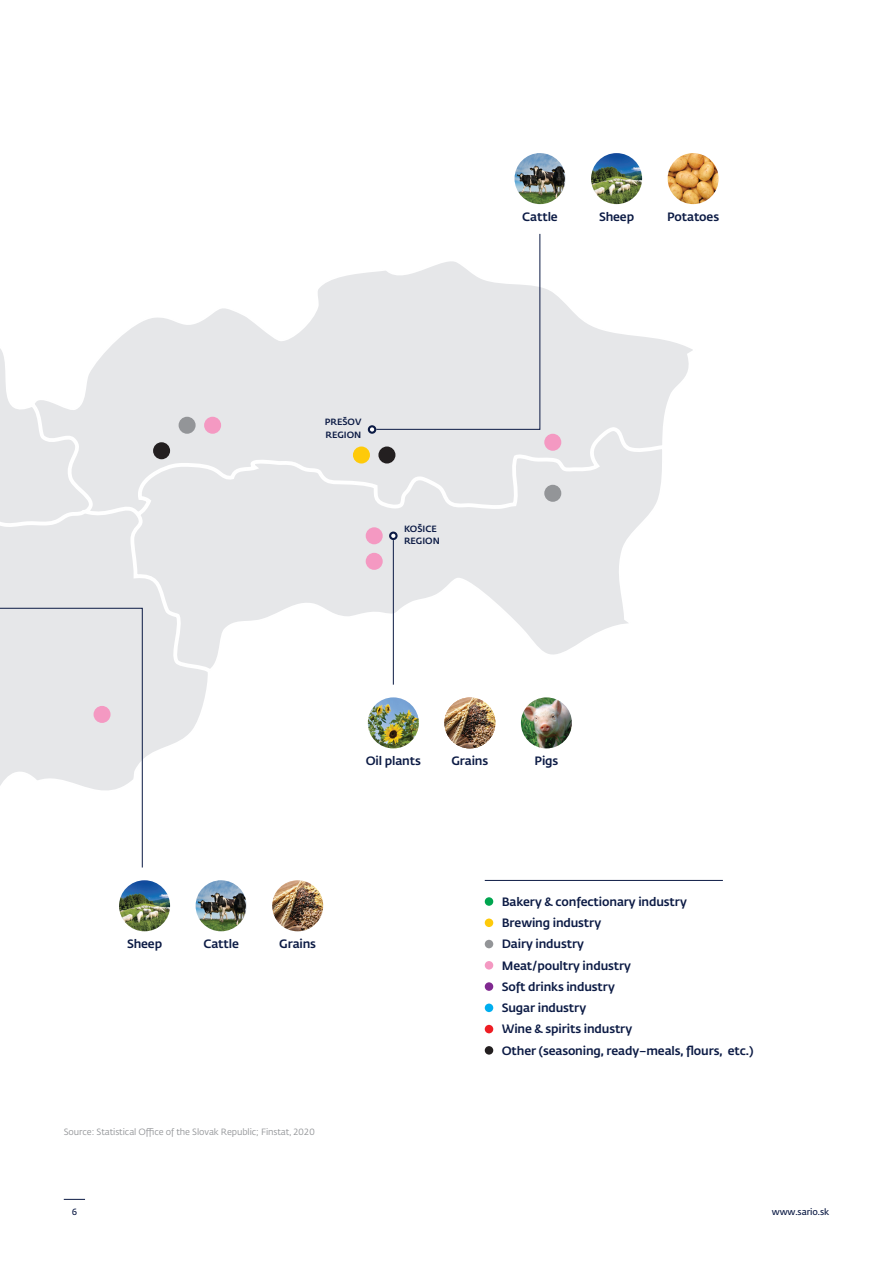
<style>
.page{position:relative;width:893px;height:1263px;background:#fff}
.page>*{position:absolute;margin:0;border:0;box-sizing:border-box;transform-origin:0 0}
.t1{font:500 12px/21.3px "Fedra Sans Pro";letter-spacing:-.01em;color:#0b1a44}
.t2{font:9px "Fedra Sans Pro";letter-spacing:-.01em;color:#939598}
.t3{font:500 9px/12.8px "Fedra Sans Pro";color:#0b1a44}
.t4{font:600 9px "Fedra Sans Pro";letter-spacing:-.01em;color:#0b1a44}
</style>
<div class="page">
<img style="left:444px;top:697px;width:51px;height:51px;border-radius:25px">
<img style="left:272px;top:880px;width:51px;height:51px;border-radius:26px">
<img style="left:668px;top:153px;width:51px;height:51px;border-radius:26px">
<img style="left:514px;top:153px;width:52px;height:51px;border-radius:26px">
<hr style="left:485px;top:880px;width:238px;height:1px;background:#0b1a44">
<svg style="left:64px;top:1199px;width:21px;height:1px"></svg>
<svg style="left:211px;top:516px;width:436px;height:157px"></svg>
<svg style="left:143px;top:258px;width:550px;height:258px"></svg>
<svg style="left:143px;top:507px;width:68px;height:252px;background:#e9e9eb"></svg>
<div style="left:389px;top:531px;width:9px;height:9px;border:2px solid #0b1a44;border-radius:50%"></div>
<div style="left:204px;top:417px;width:17px;height:17px;background:#f499c2;border-radius:50%"></div>
<div style="left:544px;top:434px;width:17px;height:17px;background:#f499c2;border-radius:50%"></div>
<div style="left:179px;top:417px;width:17px;height:17px;background:#939598;border-radius:50%"></div>
<div style="left:544px;top:485px;width:17px;height:17px;background:#939598;border-radius:50%"></div>
<div style="left:353px;top:446px;width:17px;height:17px;background:#feca0a;border-radius:50%"></div>
<div style="left:378px;top:446px;width:17px;height:17px;background:#231f20;border-radius:50%"></div>
<div style="left:153px;top:442px;width:17px;height:17px;background:#231f20;border-radius:50%"></div>
<div style="left:369px;top:426px;width:6px;height:7px;background:#fff;border-radius:50%"></div>
<div style="left:368px;top:425px;width:8px;height:9px;border:2px solid #0b1a44;border-radius:50%"></div>
<div style="left:485px;top:897px;width:8px;height:9px;background:#00a54f;border-radius:50%"></div>
<div style="left:485px;top:918px;width:8px;height:9px;background:#feca0a;border-radius:50%"></div>
<div style="left:485px;top:940px;width:8px;height:8px;background:#939598;border-radius:50%"></div>
<div style="left:485px;top:961px;width:8px;height:8px;background:#f499c2;border-radius:50%"></div>
<div style="left:485px;top:1046px;width:8px;height:8px;background:#231f20;border-radius:50%"></div>
<div style="left:485px;top:982px;width:8px;height:9px;background:#802990;border-radius:50%"></div>
<div style="left:485px;top:1003px;width:8px;height:9px;background:#00aeef;border-radius:50%"></div>
<div style="left:485px;top:1025px;width:8px;height:8px;background:#ee1d23;border-radius:50%"></div>
<img style="left:119px;top:880px;width:51px;height:51px;border-radius:26px">
<img style="left:196px;top:880px;width:51px;height:51px;border-radius:26px">
<svg style="left:0;top:321px;width:143px;height:547px"></svg>
<img style="left:591px;top:153px;width:51px;height:51px;border-radius:26px">
<img style="left:368px;top:697px;width:51px;height:51px;border-radius:26px">
<hr style="left:393px;top:540px;width:1px;height:145px;background:#0b1a44">
<svg style="left:376px;top:234px;width:164px;height:196px"></svg>
<div style="left:366px;top:527px;width:17px;height:17px;background:#f499c2;border-radius:50%"></div>
<div style="left:366px;top:553px;width:17px;height:17px;background:#f499c2;border-radius:50%"></div>
<img style="left:521px;top:697px;width:51px;height:51px;border-radius:26px">
<p class="t3" style="left:325px;top:415px;width:38px">PREŠOV<br>REGION</p>
<p class="t3" style="left:404px;top:521px;width:37px">KOŠICE<br>REGION</p>
<p class="t1" style="left:522px;top:205px;width:37px">Cattle</p>
<p class="t1" style="left:599px;top:205px;width:37px">Sheep</p>
<p class="t1" style="left:667px;top:205px;width:54px">Potatoes</p>
<p class="t1" style="left:366px;top:750px;width:57px">Oil plants</p>
<p class="t1" style="left:451px;top:750px;width:38px">Grains</p>
<p class="t1" style="left:535px;top:750px;width:25px">Pigs</p>
<p class="t1" style="left:127px;top:933px;width:37px">Sheep</p>
<p class="t1" style="left:203px;top:933px;width:37px">Cattle</p>
<p class="t1" style="left:279px;top:933px;width:38px">Grains</p>
<p class="t2" style="left:64px;top:1126px;width:253px">Source: Statistical Office of the Slovak Republic; Finstat, 2020</p>
<p class="t1" style="left:502px;top:890px;width:186px">Bakery &amp; confectionary industry</p>
<p class="t1" style="left:502px;top:911px;width:131px">Brewing industry<br>Dairy industry<br>Meat/poultry industry</p>
<p class="t1" style="left:502px;top:975px;width:132px">Soft drinks industry<br>Sugar industry<br>Wine &amp; spirits industry</p>
<p class="t1" style="left:502px;top:1039px;width:253px">Other (seasoning, ready–meals, flours, etc.)</p>
<p class="t4" style="left:72px;top:1205px;width:7px">6</p>
<p class="t4" style="left:772px;top:1205px;width:59px">www.sario.sk</p>
</div>
